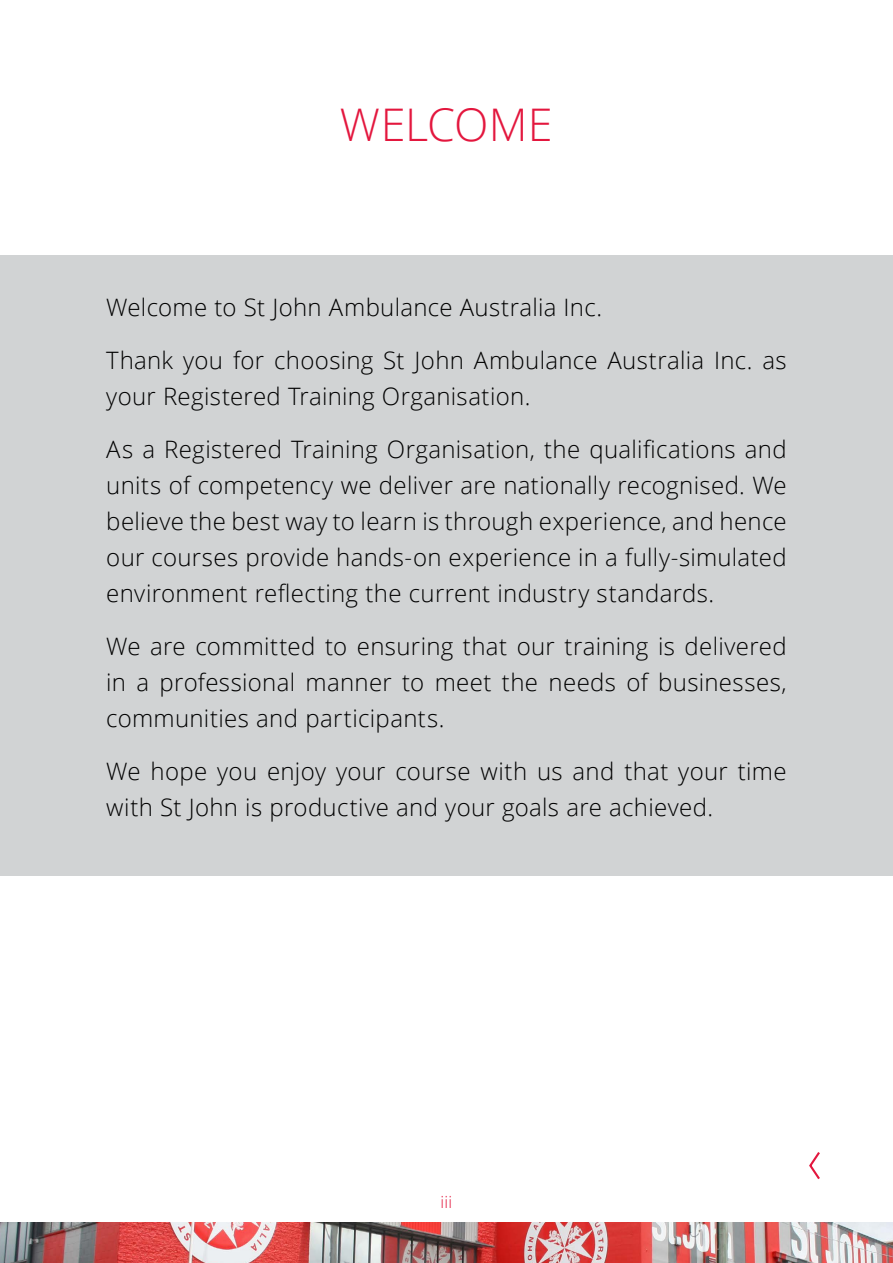
<style>
.page{position:relative;width:893px;height:1263px;background:#fff}
.page>*{position:absolute;margin:0;border:0;box-sizing:border-box;transform-origin:0 0}
.Heading_1{font:300 45px "Open Sans";color:#e3173e}
.body_text_larger{font:300 24px/36px "Open Sans";letter-spacing:.015em;color:#000}
.t1{font:300 16.5px "Open Sans";color:#e3173e}
</style>
<div class="page">
<img style="left:0;top:1222px;width:893px;height:41px">
<svg style="left:809px;top:1152px;width:11px;height:28px"></svg>
<div style="left:0;top:255px;width:893px;height:621px;background:#d1d3d4"></div>
<p class="Heading_1" style="left:340px;top:94px;width:214px">WELCOME</p>
<p class="body_text_larger" style="left:106px;top:289px;width:497px">Welcome to St John Ambulance Australia Inc.</p>
<p class="body_text_larger" style="left:106px;top:342px;width:682px">Thank you for choosing St John Ambulance Australia Inc. as your Registered Training Organisation.</p>
<p class="body_text_larger" style="left:106px;top:431px;width:682px;text-align:justify">As a Registered Training Organisation, the qualifications and units of competency we deliver are nationally recognised. We believe the best way to learn is through experience, and hence our courses provide hands-on experience in a fully-simulated environment reflecting the current industry standards.</p>
<p class="body_text_larger" style="left:106px;top:628px;width:682px;text-align:justify">We are committed to ensuring that our training is delivered in a professional manner to meet the needs of businesses, communities and participants.</p>
<p class="body_text_larger" style="left:106px;top:753px;width:682px">We hope you enjoy your course with us and that your time with St John is productive and your goals are achieved.</p>
<p class="t1" style="left:441px;top:1190px;width:13px">iii</p>
</div>
